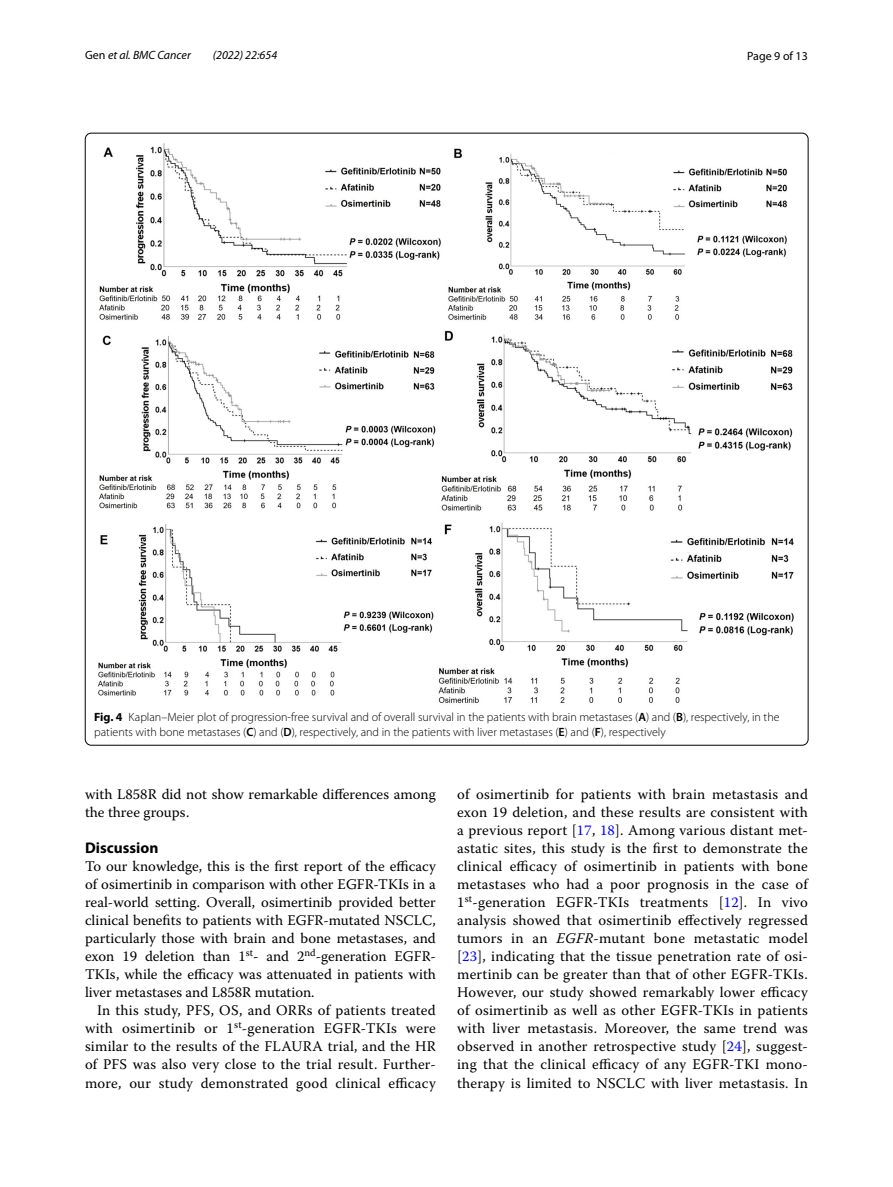
<style>
.page{position:relative;width:893px;height:1187px;background:#fff}
.page>*{position:absolute;margin:0;border:0;box-sizing:border-box;transform-origin:0 0}
.t1{font:700 15.45px "Myriad Pro";color:#000}
.t2{font:14.7px/18px "Warnock Pro";letter-spacing:.01em;color:#000;text-align:justify}
.t3{font:300 12px/15px "Myriad Pro";color:#000}
.t4{font:italic 12px "Myriad Pro";color:#000}
.t5{font:12px "Myriad Pro";color:#000}
.s1{font-style:normal}
.s2{font-weight:700}
.s3{font-weight:600}
.s4{color:#00f}
.s5{font-style:italic}
</style>
<div class="page">
<img style="left:97px;top:143px;width:697px;height:561px">
<p class="t4" style="left:85px;top:48px;width:107px"><span class="s1">Gen</span> et al. BMC Cancer</p>
<p class="t4" style="left:213px;top:48px;width:66px">(2022) 22:654</p>
<p class="t5" style="left:747px;top:48px;width:62px">Page 9 of 13</p>
<p class="t3" style="left:94px;top:709px;width:687px"><span class="s2">Fig. 4</span> Kaplan–Meier plot of progression-free survival and of overall survival in the patients with brain metastases (<span class="s3">A</span>) and (<span class="s3">B</span>), respectively, in the patients with bone metastases (<span class="s3">C</span>) and (<span class="s3">D</span>), respectively, and in the patients with liver metastases (<span class="s3">E</span>) and (<span class="s3">F</span>), respectively</p>
<p class="t2" style="left:85px;top:785px;width:352px">with L858R did not show remarkable differences among the three groups.</p>
<p class="t1" style="left:85px;top:838px;width:75px">Discussion</p>
<p class="t2" style="left:85px;top:857px;width:352px">To our knowledge, this is the first report of the efficacy of osimertinib in comparison with other EGFR-TKIs in a real-world setting. Overall, osimertinib provided better clinical benefits to patients with EGFR-mutated NSCLC, particularly those with brain and bone metastases, and exon 19 deletion than 1<sup>st</sup>- and 2<sup>nd</sup>-generation EGFR-TKIs, while the efficacy was attenuated in patients with liver metastases and L858R mutation.</p>
<p class="t2" style="left:85px;top:1001px;width:352px;text-indent:12px">In this study, PFS, OS, and ORRs of patients treated with osimertinib or 1<sup>st</sup>-generation EGFR-TKIs were similar to the results of the FLAURA trial, and the HR of PFS was also very close to the trial result. Further&shy;more, our study demonstrated good clinical efficacy</p>
<p class="t2" style="left:457px;top:785px;width:352px">of osimertinib for patients with brain metastasis and exon 19 deletion, and these results are consistent with a previous report [<span class="s4">17</span>, <span class="s4">18</span>]. Among various distant met&shy;astatic sites, this study is the first to demonstrate the clinical efficacy of osimertinib in patients with bone metastases who had a poor prognosis in the case of 1<sup>st</sup>-generation EGFR-TKIs treatments [<span class="s4">12</span>]. In vivo analysis showed that osimertinib effectively regressed tumors in an <span class="s5">EGFR</span>-mutant bone metastatic model [<span class="s4">23</span>], indicating that the tissue penetration rate of osi&shy;mertinib can be greater than that of other EGFR-TKIs.<br>However, our study showed remarkably lower efficacy of osimertinib as well as other EGFR-TKIs in patients with liver metastasis. Moreover, the same trend was observed in another retrospective study [<span class="s4">24</span>], suggest&shy;ing that the clinical efficacy of any EGFR-TKI mono&shy;therapy is limited to NSCLC with liver metastasis. In</p>
</div>
